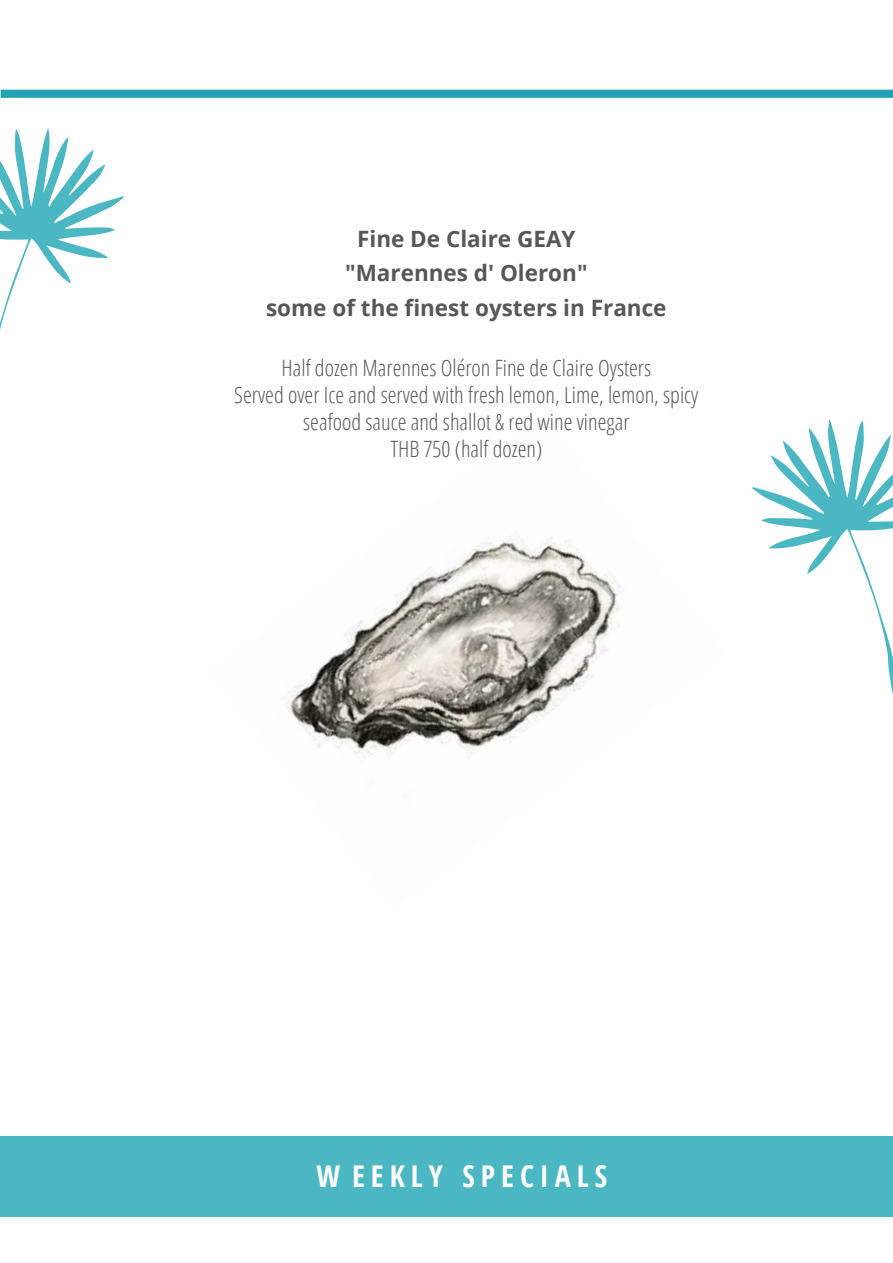
<style>
.page{position:relative;width:893px;height:1263px;background:#fff}
.page>*{position:absolute;margin:0;border:0;box-sizing:border-box;transform-origin:0 0}
.t1{font:700 condensed 30px "Open Sans";letter-spacing:.2em;color:#fff}
.t2{font:300 condensed 22.5px/27px "Open Sans";color:#575755;text-align:center}
.t3{font:700 22.5px/34.5px "Open Sans";color:#575755;text-align:center}
</style>
<div class="page">
<div style="left:0;top:1136px;width:893px;height:80px;background:#4bb7c3"></div>
<div style="left:1px;top:90px;width:892px;height:8px;background:#22a2b4"></div>
<svg style="left:0;top:128px;width:124px;height:202px"></svg>
<svg style="left:752px;top:419px;width:141px;height:275px"></svg>
<img style="left:286px;top:532px;width:336px;height:227px">
<p class="t3" style="left:266px;top:221px;width:402px">Fine De Claire GEAY<br>"Marennes d' Oleron"<br>some of the finest oysters in France</p>
<p class="t2" style="left:234px;top:353px;width:466px">Half dozen Marennes Oléron Fine de Claire Oysters<br>Served over Ice and served with fresh lemon, Lime, lemon, spicy seafood sauce and shallot &amp; red wine vinegar<br>THB 750 (half dozen)</p>
<h1 class="t1" style="left:316px;top:1155px;width:293px">W EEKLY SPECIALS</h1>
</div>
